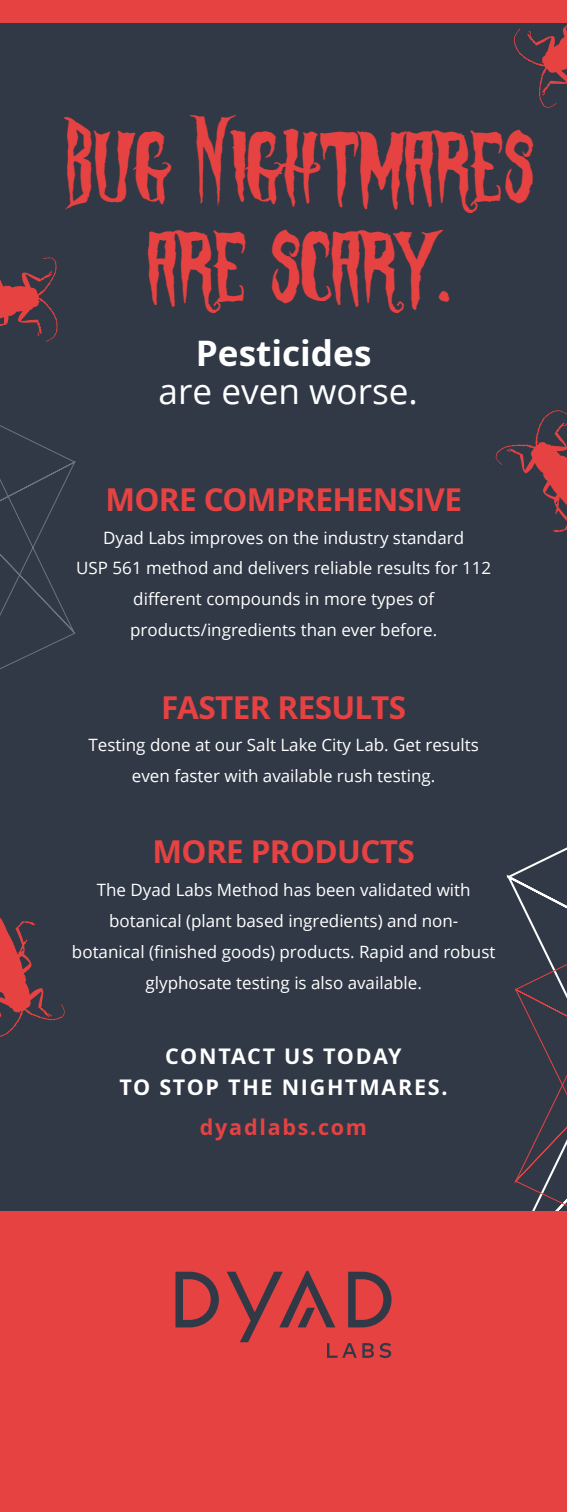
<style>
.page{position:relative;width:567px;height:1512px;background:#fff}
.page>*{position:absolute;margin:0;border:0;box-sizing:border-box;transform-origin:0 0}
.t1{font:49.15px/99.9px "Phantom Fingers";color:#e74242;text-align:center}
.t2{font:35.15px "Open Sans";color:#fff}
.t3{font:700 35.15px "Open Sans";color:#fff}
.t4{font:700 31.52px "Open Sans";letter-spacing:-.02em;color:#e74242}
.t5{font:700 21.55px/31.1px "Open Sans";letter-spacing:.08em;color:#fff;text-align:center}
.t6{font:700 21.55px "Open Sans";letter-spacing:.08em;color:#e74242}
.t7{font:16.98px/31px "Open Sans";color:#fff;text-align:center}
</style>
<div class="page">
<div style="left:0;top:0;width:567px;height:1211px;background:#313946"></div>
<svg style="left:506px;top:847px;width:61px;height:82px"></svg>
<svg style="left:0;top:425px;width:76px;height:244px"></svg>
<div style="left:0;top:0;width:567px;height:22px;background:#e74242"></div>
<div style="left:0;top:1211px;width:567px;height:301px;background:#e74242"></div>
<svg style="left:496px;top:410px;width:71px;height:122px"></svg>
<svg style="left:0;top:917px;width:65px;height:120px"></svg>
<svg style="left:0;top:257px;width:58px;height:85px"></svg>
<svg style="left:514px;top:22px;width:53px;height:86px"></svg>
<svg style="left:175px;top:1272px;width:44px;height:55px"></svg>
<svg style="left:227px;top:1271px;width:165px;height:87px"></svg>
<svg style="left:514px;top:929px;width:53px;height:282px"></svg>
<h1 class="t1" style="left:62px;top:121px;width:474px">Bug Nightmares are scary.</h1>
<h2 class="t3" style="left:196px;top:333px;width:177px">Pesticides</h2>
<h2 class="t2" style="left:159px;top:368px;width:261px">are even worse.</h2>
<h3 class="t4" style="left:105px;top:482px;width:358px">MORE COMPREHENSIVE</h3>
<p class="t7" style="left:76px;top:521px;width:416px">Dyad Labs improves on the industry standard<br>USP 561 method and delivers reliable results for 112 different compounds in more types of products/ingredients than ever before.</p>
<h3 class="t4" style="left:161px;top:690px;width:246px">FASTER RESULTS</h3>
<p class="t7" style="left:89px;top:729px;width:392px">Testing done at our Salt Lake City Lab. Get results even faster with available rush testing.</p>
<h3 class="t4" style="left:152px;top:834px;width:264px">MORE PRODUCTS</h3>
<p class="t7" style="left:72px;top:874px;width:425px">The Dyad Labs Method has been validated with botanical (plant based ingredients) and non&shy;botanical (finished goods) products. Rapid and robust glyphosate testing is also available.</p>
<p class="t5" style="left:119px;top:1041px;width:330px">CONTACT US TODAY<br>TO STOP THE NIGHTMARES.</p>
<p class="t6" style="left:200px;top:1115px;width:169px">dyadlabs.com</p>
</div>
